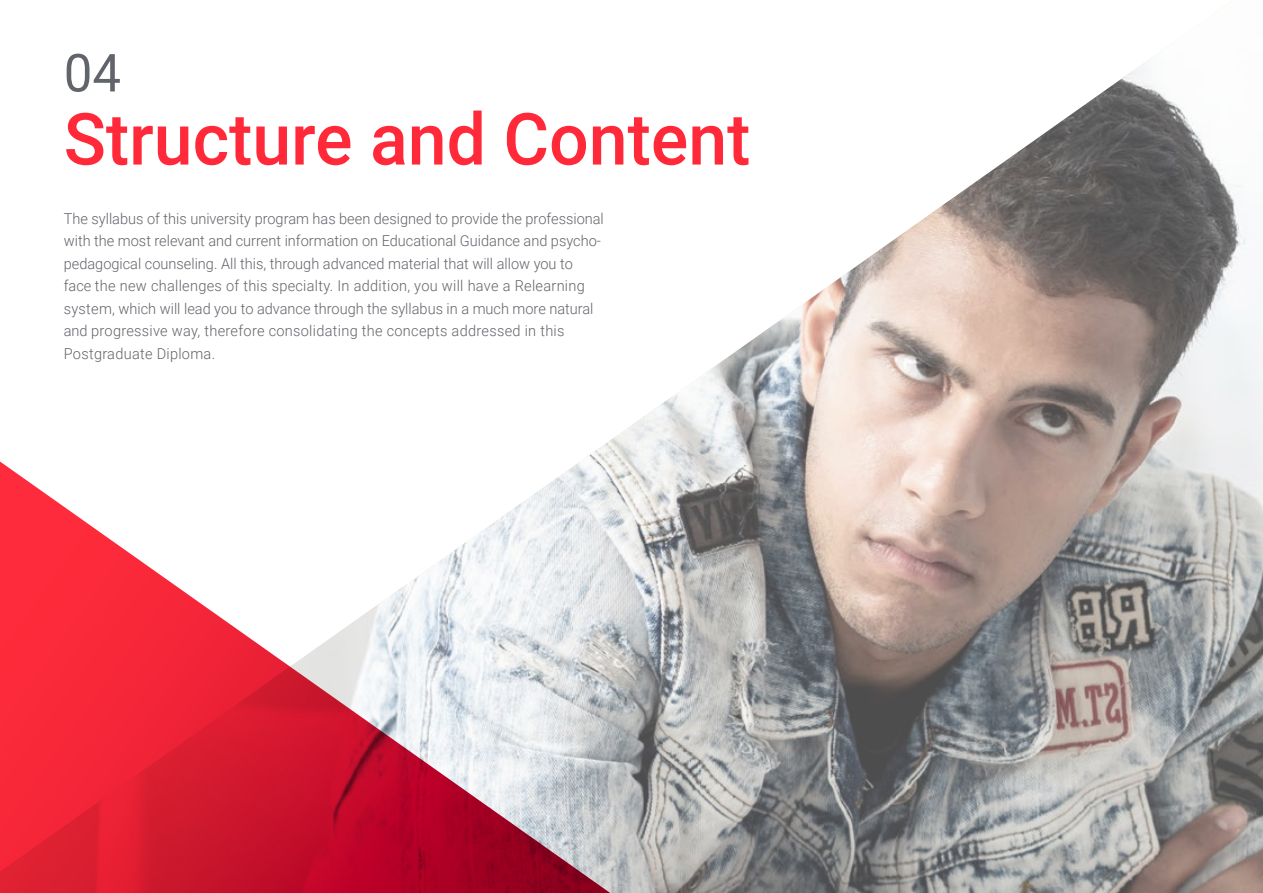
<style>
.page{position:relative;width:1263px;height:893px;background:#fff}
.page>*{position:absolute;margin:0;border:0;box-sizing:border-box;transform-origin:0 0}
.t1{font:500 72px "Roboto";color:#ff293a}
.t2{font:52.5px "Roboto";color:#61646a}
.t3{font:300 15px/22.5px "Roboto";color:#61646a}
</style>
<div class="page">
<img style="left:603px;top:55px;width:660px;height:838px">
<svg style="left:0;top:446px;width:640px;height:447px"></svg>
<h2 class="t2" style="left:64px;top:36px;width:59px">04</h2>
<h1 class="t1" style="left:64px;top:89px;width:688px">Structure and Content</h1>
<p class="t3" style="left:64px;top:207px;width:542px">The syllabus of this university program has been designed to provide the professional with the most relevant and current information on Educational Guidance and psycho&shy;pedagogical counseling. All this, through advanced material that will allow you to face the new challenges of this specialty. In addition, you will have a Relearning system, which will lead you to advance through the syllabus in a much more natural and progressive way, therefore consolidating the concepts addressed in this Postgraduate Diploma.</p>
</div>
